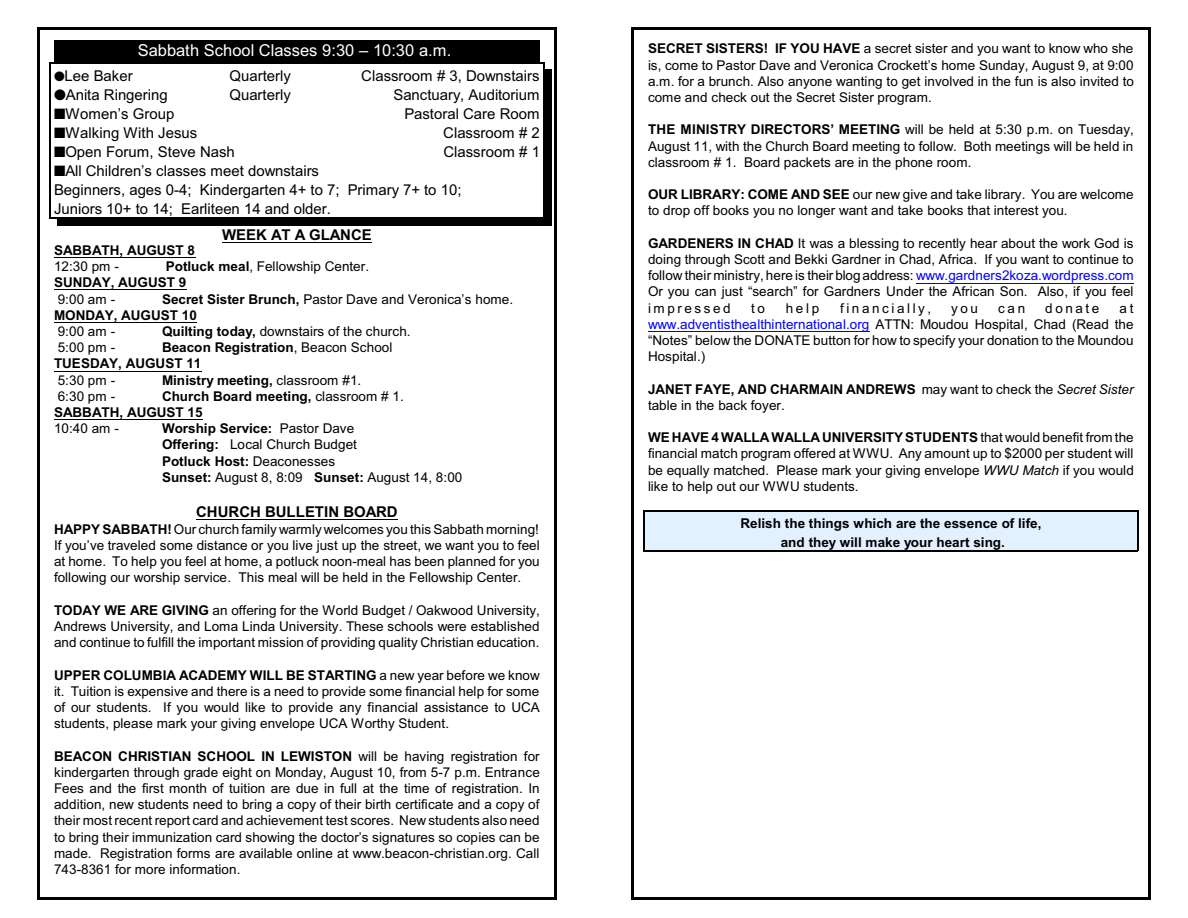
<style>
.page{position:relative;width:1188px;height:918px;background:#fff}
.page>*{position:absolute;margin:0;border:0;box-sizing:border-box;transform-origin:0 0}
.t1{font:16.5px "Arial";color:#fff}
.t2{font:15px/19px "Arial";color:#000}
.t3{font:700 15px "Arial";color:#000}
.t4{font:13.5px/16.2px "Arial";color:#000;text-align:justify}
.t5{font:700 13.5px/16.2px "Arial";color:#000}
.t6{font:13.5px "Arial";letter-spacing:.19em;color:#000}
.s1{font-weight:400}
.s2{font-weight:700}
.s3{color:#00f}
.s4{font-style:italic}
</style>
<div class="page">
<hr style="left:38px;top:27px;width:2px;height:873px;background:#000">
<hr style="left:554px;top:27px;width:2px;height:873px;background:#000">
<hr style="left:38px;top:27px;width:518px;height:3px;background:#000">
<hr style="left:38px;top:897px;width:518px;height:3px;background:#000">
<hr style="left:632px;top:27px;width:2px;height:873px;background:#000">
<hr style="left:1148px;top:27px;width:2px;height:873px;background:#000">
<hr style="left:632px;top:27px;width:518px;height:3px;background:#000">
<hr style="left:632px;top:897px;width:518px;height:3px;background:#000">
<div style="left:54px;top:40px;width:486px;height:22px;background:#000"></div>
<hr style="left:50px;top:62px;width:494px;height:1px;background:#000">
<div style="left:544px;top:70px;width:8px;height:15px;background:#000"></div>
<div style="left:544px;top:85px;width:8px;height:19px;background:#000"></div>
<div style="left:544px;top:104px;width:8px;height:19px;background:#000"></div>
<div style="left:544px;top:123px;width:8px;height:19px;background:#000"></div>
<div style="left:544px;top:142px;width:8px;height:19px;background:#000"></div>
<div style="left:544px;top:161px;width:8px;height:19px;background:#000"></div>
<div style="left:544px;top:180px;width:8px;height:19px;background:#000"></div>
<svg style="left:543px;top:63px;width:1px;height:154px"></svg>
<hr style="left:50px;top:217px;width:494px;height:1px;background:#000">
<div style="left:544px;top:199px;width:8px;height:27px;background:#000"></div>
<div style="left:57px;top:219px;width:495px;height:7px;background:#000"></div>
<hr style="left:222px;top:243px;width:150px;height:1px;background:#000">
<hr style="left:54px;top:257px;width:141px;height:1px;background:#000">
<hr style="left:54px;top:289px;width:132px;height:1px;background:#000">
<hr style="left:54px;top:322px;width:143px;height:1px;background:#000">
<hr style="left:54px;top:371px;width:147px;height:1px;background:#000">
<hr style="left:54px;top:419px;width:149px;height:1px;background:#000">
<hr style="left:196px;top:519px;width:202px;height:1px;background:#000">
<div style="left:644px;top:510px;width:494px;height:24px;background:#e3f0ff"></div>
<hr style="left:644px;top:510px;width:494px;height:2px;background:#000">
<div style="left:644px;top:534px;width:494px;height:17px;background:#e3f0ff"></div>
<svg style="left:644px;top:512px;width:1px;height:38px"></svg>
<svg style="left:1137px;top:512px;width:1px;height:38px"></svg>
<hr style="left:644px;top:550px;width:494px;height:1px;background:#000">
<hr style="left:916px;top:283px;width:218px;height:1px;background:#00f">
<hr style="left:648px;top:331px;width:222px;height:1px;background:#00f">
<svg style="left:50px;top:63px;width:15px;height:154px"></svg>
<p class="t1" style="left:138px;top:44px;width:315px">Sabbath School Classes 9:30 – 10:30 a.m.</p>
<p class="t2" style="left:65px;top:67px;width:70px">Lee Baker</p>
<p class="t2" style="left:230px;top:67px;width:63px">Quarterly</p>
<p class="t2" style="left:361px;top:67px;width:180px">Classroom # 3, Downstairs</p>
<p class="t2" style="left:66px;top:86px;width:103px">Anita Ringering</p>
<p class="t2" style="left:229px;top:86px;width:63px">Quarterly</p>
<p class="t2" style="left:393px;top:86px;width:148px">Sanctuary, Auditorium</p>
<p class="t2" style="left:65px;top:105px;width:110px">Women’s Group</p>
<p class="t2" style="left:404px;top:105px;width:137px">Pastoral Care Room</p>
<p class="t2" style="left:65px;top:124px;width:133px">Walking With Jesus</p>
<p class="t2" style="left:443px;top:124px;width:98px">Classroom # 2</p>
<p class="t2" style="left:65px;top:143px;width:171px">Open Forum, Steve Nash</p>
<p class="t2" style="left:443px;top:143px;width:98px">Classroom # 1</p>
<p class="t2" style="left:54px;top:162px;width:409px;text-indent:11px">All Children’s classes meet downstairs<br>Beginners, ages 0-4; Kindergarten 4+ to 7; Primary 7+ to 10;<br>Juniors 10+ to 14; Earliteen 14 and older.</p>
<p class="t3" style="left:222px;top:230px;width:151px">WEEK AT A GLANCE</p>
<p class="t5" style="left:54px;top:243px;width:143px">SABBATH, AUGUST 8</p>
<p class="t4" style="left:54px;top:260px;width:66px">12:30 pm -</p>
<p class="t5" style="left:54px;top:260px;width:317px;text-indent:112px">Potluck meal<span class="s1">, Fellowship Center.<br></span>SUNDAY, AUGUST 9</p>
<p class="t4" style="left:58px;top:292px;width:59px">9:00 am -</p>
<p class="t5" style="left:54px;top:292px;width:461px;text-indent:108px">Secret Sister Brunch, <span class="s1">Pastor Dave and Veronica’s home.<br></span>MONDAY, AUGUST 10</p>
<p class="t4" style="left:58px;top:324px;width:59px">9:00 am -</p>
<p class="t4" style="left:162px;top:324px;width:250px"><span class="s2">Quilting today,</span> downstairs of the church.</p>
<p class="t4" style="left:58px;top:341px;width:59px">5:00 pm -</p>
<p class="t5" style="left:54px;top:341px;width:340px;text-indent:108px">Beacon Registration<span class="s1">, Beacon School<br></span>TUESDAY, AUGUST 11</p>
<p class="t4" style="left:58px;top:373px;width:59px">5:30 pm -</p>
<p class="t5" style="left:162px;top:373px;width:201px">Ministry meeting, <span class="s1">classroom #1.</span></p>
<p class="t4" style="left:58px;top:389px;width:59px">6:30 pm -</p>
<p class="t5" style="left:54px;top:389px;width:351px;text-indent:108px">Church Board meeting, <span class="s1">classroom # 1.<br></span>SABBATH, AUGUST 15</p>
<p class="t4" style="left:54px;top:422px;width:66px">10:40 am -</p>
<p class="t4" style="left:162px;top:422px;width:302px;text-align:left"><span class="s2">Worship Service:</span> Pastor Dave<br><span class="s2">Offering:</span> Local Church Budget<br><span class="s2">Potluck Host:</span> Deaconesses<br><span class="s2">Sunset:</span> August 8, 8:09 <span class="s2">Sunset:</span> August 14, 8:00</p>
<p class="t3" style="left:196px;top:506px;width:203px">CHURCH BULLETIN BOARD</p>
<p class="t4" style="left:54px;top:522px;width:487px"><span class="s2">HAPPY SABBATH!</span>Our church family warmly welcomes you this Sabbath morning!<br>If you’ve traveled some distance or you live just up the street, we want you to feel at home. To help you feel at home, a potluck noon-meal has been planned for you following our worship service. This meal will be held in the Fellowship Center.</p>
<p class="t4" style="left:54px;top:603px;width:487px"><span class="s2">TODAY WE ARE GIVING</span> an offering for the World Budget / Oakwood University, Andrews University, and Loma Linda University. These schools were established and continue to fulfill the important mission of providing quality Christian education.</p>
<p class="t4" style="left:54px;top:668px;width:488px"><span class="s2">UPPER COLUMBIA ACADEMY WILL BE STARTING</span> a new year before we know it. Tuition is expensive and there is a need to provide some financial help for some of our students. If you would like to provide any financial assistance to UCA students, please mark your giving envelope UCA Worthy Student.</p>
<p class="t4" style="left:54px;top:749px;width:487px"><span class="s2">BEACON CHRISTIAN SCHOOL IN LEWISTON</span> will be having registration for kindergarten through grade eight on Monday, August 10, from 5-7 p.m. Entrance Fees and the first month of tuition are due in full at the time of registration. In addition, new students need to bring a copy of their birth certificate and a copy of their most recent report card and achievement test scores. New students also need to bring their immunization card showing the doctor’s signatures so copies can be made. Registration forms are available online at www.beacon-christian.org. Call 743-8361 for more information.</p>
<p class="t4" style="left:648px;top:42px;width:487px"><span class="s2">SECRET SISTERS! IF YOU HAVE</span> a secret sister and you want to know who she is, come to Pastor Dave and Veronica Crockett’s home Sunday, August 9, at 9:00 a.m. for a brunch. Also anyone wanting to get involved in the fun is also invited to come and check out the Secret Sister program.</p>
<p class="t4" style="left:648px;top:123px;width:487px"><span class="s2">THE MINISTRY DIRECTORS’ MEETING</span> will be held at 5:30 p.m. on Tuesday, August 11, with the Church Board meeting to follow. Both meetings will be held in classroom # 1. Board packets are in the phone room.</p>
<p class="t4" style="left:648px;top:188px;width:487px"><span class="s2">OUR LIBRARY: COME AND SEE</span> our new give and take library. You are welcome to drop off books you no longer want and take books that interest you.</p>
<p class="t4" style="left:648px;top:236px;width:487px"><span class="s2">GARDENERS IN CHAD</span> It was a blessing to recently hear about the work God is doing through Scott and Bekki Gardner in Chad, Africa. If you want to continue to follow their ministry, here is their blog address: <span class="s3">www.gardners2koza.wordpress.com </span>Or you can just “search” for Gardners Under the African Son. Also, if you feel impressed</p>
<p class="t4" style="left:751px;top:301px;width:15px">to</p>
<p class="t4" style="left:786px;top:301px;width:35px">help</p>
<p class="t6" style="left:840px;top:303px;width:93px">financially,</p>
<p class="t4" style="left:951px;top:301px;width:28px">you</p>
<p class="t4" style="left:998px;top:301px;width:28px">can</p>
<p class="t4" style="left:1045px;top:301px;width:56px">donate</p>
<p class="t4" style="left:648px;top:301px;width:487px;text-indent:472px">at <span class="s3">www.adventisthealthinternational.org</span> ATTN: Moudou Hospital, Chad (Read the “Notes” below the DONATE button for how to specify your donation to the Moundou Hospital.)</p>
<p class="t4" style="left:648px;top:382px;width:487px"><span class="s2">JANET FAYE, AND CHARMAIN ANDREWS</span> may want to check the <span class="s4">Secret Sister </span>table in the back foyer.</p>
<p class="t4" style="left:648px;top:431px;width:487px"><span class="s2">WE HAVE 4 WALLA WALLA UNIVERSITY STUDENTS</span> that would benefit from the financial match program offered at WWU. Any amount up to $2000 per student will be equally matched. Please mark your giving envelope <span class="s4">WWU Match</span> if you would like to help out our WWU students.</p>
<p class="t5" style="left:741px;top:514px;width:303px;line-height:19.2px;text-align:center">Relish the things which are the essence of life, and they will make your heart sing.</p>
</div>
